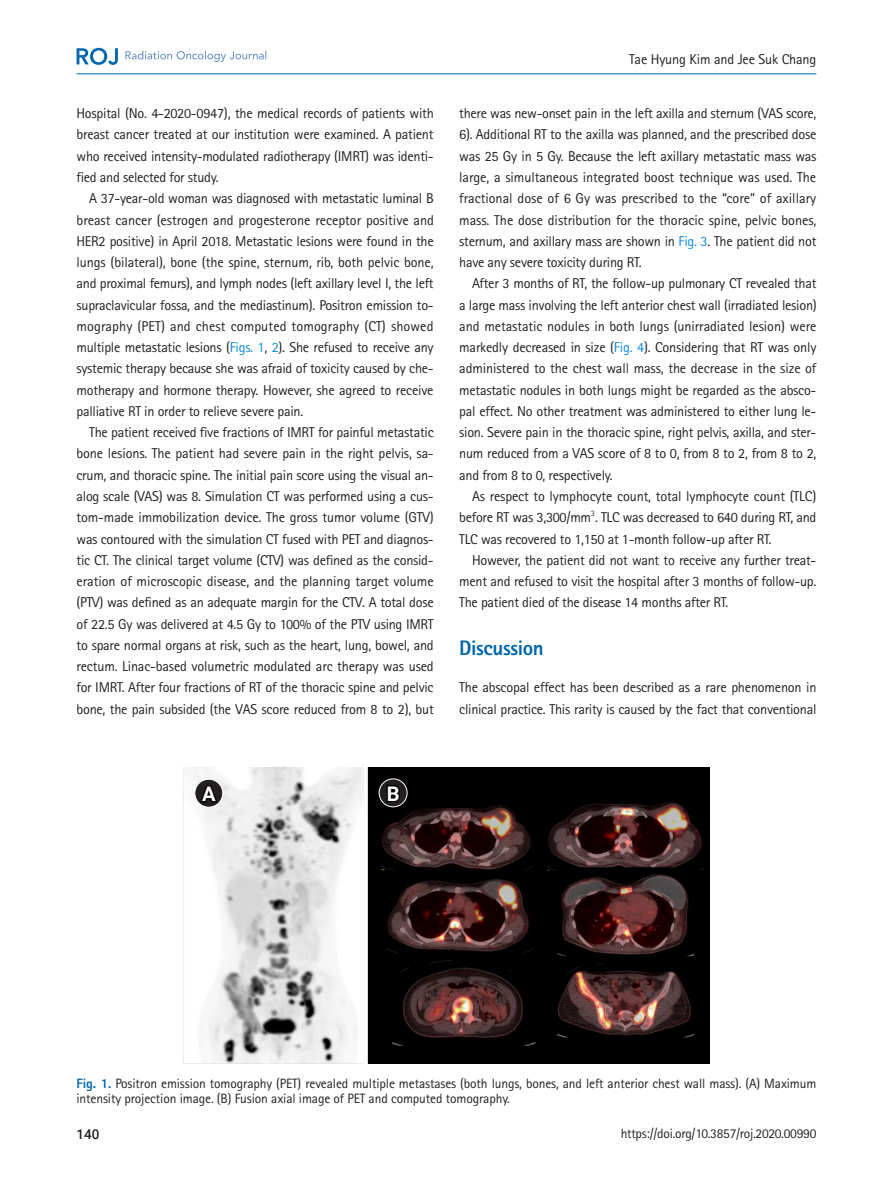
<style>
.page{position:relative;width:893px;height:1191px;background:#fff}
.page>*{position:absolute;margin:0;border:0;box-sizing:border-box;transform-origin:0 0}
.body-title{font:800 21px "Rotis Sans Serif Std";letter-spacing:-.02em;color:#0166ac}
.t1{font:700 20.25px "Roboto";color:#fff}
.body{font:14.25px/21.3px "Rotis Sans Serif Std";letter-spacing:-.02em;color:#231f20;text-align:justify}
.fig-caption{font:13.5px/15px "Rotis Sans Serif Std";letter-spacing:-.01em;color:#231f20}
.t2{font:500 13.5px "Roboto";color:#231f20}
.body-2{font:8.25px "Rotis Sans Serif Std";color:#231f20}
.s1{color:#0b88de}
.s2{font-weight:800;color:#0166ac}
</style>
<div class="page">
<img style="left:184px;top:767px;width:525px;height:296px">
<svg style="left:379px;top:779px;width:28px;height:28px"></svg>
<div style="left:379px;top:778px;width:29px;height:29px;border:1px solid #fff;border-radius:50%"></div>
<svg style="left:385px;top:782px;width:17px;height:21px"></svg>
<svg style="left:195px;top:779px;width:28px;height:28px"></svg>
<div style="left:194px;top:778px;width:29px;height:29px;border:1px solid #fff;border-radius:50%"></div>
<svg style="left:198px;top:784px;width:21px;height:20px"></svg>
<hr style="left:77px;top:73px;width:739px;height:1px;background:#0166ac">
<svg style="left:77px;top:48px;width:41px;height:17px"></svg>
<svg style="left:125px;top:51px;width:141px;height:11px"></svg>
<p class="body" style="left:77px;top:103px;width:359px">Hospital (No. 4-2020-0947), the medical records of patients with breast cancer treated at our institution were examined. A patient who received intensity-modulated radiotherapy (IMRT) was identi&shy;fied and selected for study.</p>
<p class="body" style="left:77px;top:188px;width:359px;text-indent:13px">A 37-year-old woman was diagnosed with metastatic luminal B breast cancer (estrogen and progesterone receptor positive and HER2 positive) in April 2018. Metastatic lesions were found in the lungs (bilateral), bone (the spine, sternum, rib, both pelvic bone, and proximal femurs), and lymph nodes (left axillary level I, the left supraclavicular fossa, and the mediastinum). Positron emission to&shy;mography (PET) and chest computed tomography (CT) showed multiple metastatic lesions (<span class="s1">Figs. 1</span>, <span class="s1">2</span>). She refused to receive any systemic therapy because she was afraid of toxicity caused by che&shy;motherapy and hormone therapy. However, she agreed to receive palliative RT in order to relieve severe pain.</p>
<p class="body" style="left:77px;top:421px;width:359px;text-indent:13px">The patient received five fractions of IMRT for painful metastatic bone lesions. The patient had severe pain in the right pelvis, sa&shy;crum, and thoracic spine. The initial pain score using the visual an&shy;alog scale (VAS) was 8. Simulation CT was performed using a cus&shy;tom-made immobilization device. The gross tumor volume (GTV) was contoured with the simulation CT fused with PET and diagnos&shy;tic CT. The clinical target volume (CTV) was defined as the consid&shy;eration of microscopic disease, and the planning target volume (PTV) was defined as an adequate margin for the CTV. A total dose of 22.5 Gy was delivered at 4.5 Gy to 100% of the PTV using IMRT to spare normal organs at risk, such as the heart, lung, bowel, and rectum. Linac-based volumetric modulated arc therapy was used for IMRT. After four fractions of RT of the thoracic spine and pelvic bone, the pain subsided (the VAS score reduced from 8 to 2), but</p>
<p class="body" style="left:629px;top:48px;width:189px">Tae Hyung Kim and Jee Suk Chang</p>
<p class="body" style="left:459px;top:103px;width:359px">there was new-onset pain in the left axilla and sternum (VAS score, 6). Additional RT to the axilla was planned, and the prescribed dose was 25 Gy in 5 Gy. Because the left axillary metastatic mass was large, a simultaneous integrated boost technique was used. The fractional dose of 6 Gy was prescribed to the “core” of axillary mass. The dose distribution for the thoracic spine, pelvic bones, sternum, and axillary mass are shown in <span class="s1">Fig. 3</span>. The patient did not have any severe toxicity during RT.</p>
<p class="body" style="left:459px;top:273px;width:359px;text-indent:13px">After 3 months of RT, the follow-up pulmonary CT revealed that a large mass involving the left anterior chest wall (irradiated lesion) and metastatic nodules in both lungs (unirradiated lesion) were markedly decreased in size (<span class="s1">Fig. 4</span>). Considering that RT was only administered to the chest wall mass, the decrease in the size of metastatic nodules in both lungs might be regarded as the absco&shy;pal effect. No other treatment was administered to either lung le&shy;sion. Severe pain in the thoracic spine, right pelvis, axilla, and ster&shy;num reduced from a VAS score of 8 to 0, from 8 to 2, from 8 to 2, and from 8 to 0, respectively.</p>
<p class="body" style="left:459px;top:485px;width:359px;text-align:right">As respect to lymphocyte count, total lymphocyte count (TLC) before RT was 3,300/mm . TLC was decreased to 640 during RT, and</p>
<p class="body-2" style="left:591px;top:508px;width:6px">3</p>
<p class="body" style="left:459px;top:528px;width:314px">TLC was recovered to 1,150 at 1-month follow-up after RT.</p>
<p class="body" style="left:459px;top:549px;width:359px;text-indent:13px">However, the patient did not want to receive any further treat&shy;ment and refused to visit the hospital after 3 months of follow-up.<br>The patient died of the disease 14 months after RT.</p>
<p class="body-title" style="left:459px;top:635px;width:86px">Discussion</p>
<p class="body" style="left:459px;top:677px;width:359px">The abscopal effect has been described as a rare phenomenon in clinical practice. This rarity is caused by the fact that conventional</p>
<p class="t1" style="left:202px;top:779px;width:15px">A</p>
<p class="t1" style="left:387px;top:779px;width:14px">B</p>
<p class="fig-caption" style="left:77px;top:1076px;width:741px"><span class="s2">Fig. 1.</span> Positron emission tomography (PET) revealed multiple metastases (both lungs, bones, and left anterior chest wall mass). (A) Maximum intensity projection image. (B) Fusion axial image of PET and computed tomography.</p>
<p class="t2" style="left:77px;top:1124px;width:25px">140</p>
<p class="fig-caption" style="left:621px;top:1126px;width:197px">https://doi.org/10.3857/roj.2020.00990</p>
</div>
